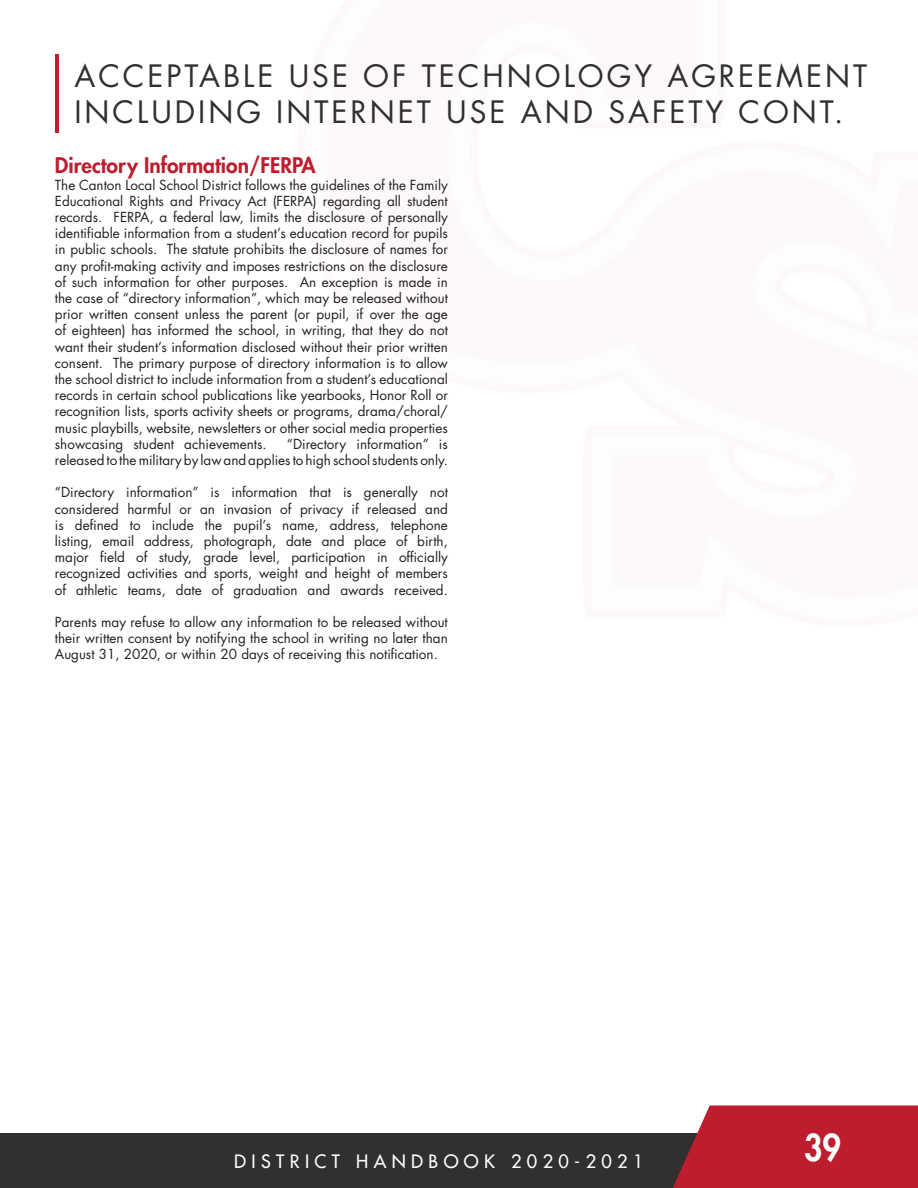
<style>
.page{position:relative;width:918px;height:1188px;background:#fff}
.page>*{position:absolute;margin:0;border:0;box-sizing:border-box;transform-origin:0 0}
.t1{font:800 36px "Futura";color:#fff;scale:.89 1}
.t2{font:30px/36px "Futura";letter-spacing:.1em;color:#312f30}
.t3{font:800 21px "Futura";color:#be1d2d}
.t4{font:18px "Futura";letter-spacing:.3em;color:#fff}
.t5{font:13.5px/16.2px "Futura";color:#231f20;text-align:justify}
</style>
<div class="page">
<div style="left:0;top:1134px;width:918px;height:54px;background:#312f30"></div>
<svg style="left:673px;top:1105px;width:245px;height:83px;background:#bb2837"></svg>
<hr style="left:55px;top:54px;width:4px;height:79px;background:#be1d2d">
<h2 class="t2" style="left:74px;top:58px;width:794px">ACCEPTABLE USE OF TECHNOLOGY AGREEMENT<br>INCLUDING INTERNET USE AND SAFETY CONT.</h2>
<h3 class="t3" style="left:55px;top:152px;width:262px">Directory Information/FERPA</h3>
<p class="t5" style="left:55px;top:176px;width:395px">The Canton Local School District follows the guidelines of the Family Educational Rights and Privacy Act (FERPA) regarding all student records. FERPA, a federal law, limits the disclosure of personally identifiable information from a student’s education record for pupils in public schools. The statute prohibits the disclosure of names for any profit-making activity and imposes restrictions on the disclosure of such information for other purposes. An exception is made in the case of “directory information”, which may be released without prior written consent unless the parent (or pupil, if over the age of eighteen) has informed the school, in writing, that they do not want their student’s information disclosed without their prior written consent. The primary purpose of directory information is to allow the school district to include information from a student’s educational records in certain school publications like yearbooks, Honor Roll or recognition lists, sports activity sheets or programs, drama/choral/ music playbills, website, newsletters or other social media properties showcasing student achievements.</p>
<p class="t5" style="left:55px;top:435px;width:395px;text-align:right">“Directory information” is<br>released to the military by law and applies to high school students only.</p>
<p class="t5" style="left:55px;top:484px;width:395px">“Directory information” is information that is generally not considered harmful or an invasion of privacy if released and is defined to include the pupil’s name, address, telephone listing, email address, photograph, date and place of birth, major field of study, grade level, participation in officially recognized activities and sports, weight and height of members of athletic teams, date of graduation and awards received.</p>
<p class="t5" style="left:55px;top:614px;width:394px">Parents may refuse to allow any information to be released without their written consent by notifying the school in writing no later than August 31, 2020, or within 20 days of receiving this notification.</p>
<h3 class="t4" style="left:234px;top:1150px;width:411px">DISTRICT HANDBOOK 2020-2021</h3>
<h1 class="t1" style="left:804px;top:1124px;width:43px">39</h1>
</div>
